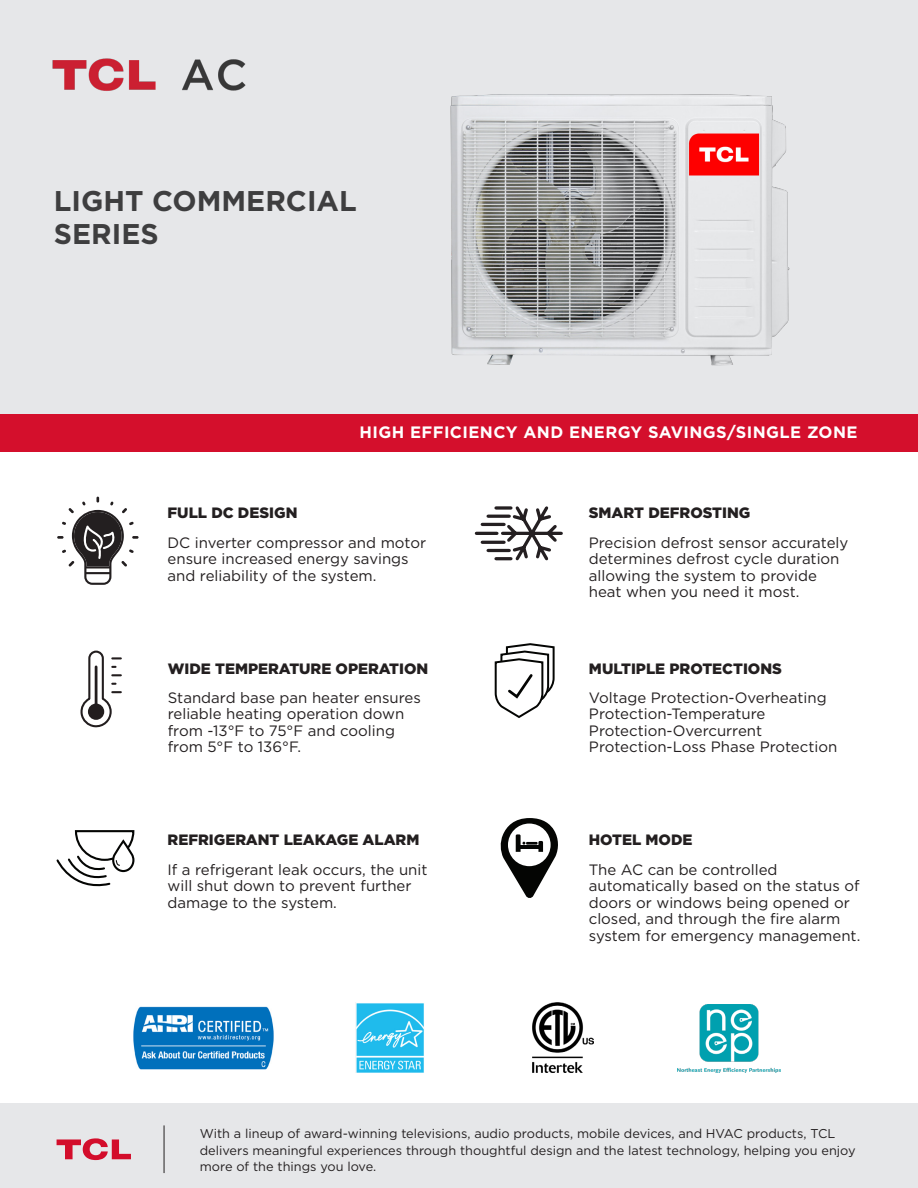
<style>
.page{position:relative;width:918px;height:1188px;background:#fff}
.page>*{position:absolute;margin:0;border:0;box-sizing:border-box;transform-origin:0 0}
.t1{font:700 28.5px/33px "Gotham";color:#3e3e3f}
.t2{font:700 16.5px "Gotham";letter-spacing:.025em;color:#fff}
.t3{font:15px/16.5px "Gotham";color:#231f20}
.t4{font:900 15px "Gotham";color:#231f20}
.t5{font:12.75px/16.5px "Gotham";color:#231f20}
</style>
<div class="page">
<div style="left:0;top:1104px;width:918px;height:84px;background:#e6e7e9"></div>
<hr style="left:164px;top:1125px;width:1px;height:48px;background:#231f20">
<svg style="left:57px;top:1138px;width:74px;height:22px"></svg>
<div style="left:0;top:0;width:918px;height:432px;background:#e6e7e9"></div>
<div style="left:0;top:414px;width:918px;height:38px;background:#d40f2c"></div>
<svg style="left:57px;top:497px;width:82px;height:88px"></svg>
<svg style="left:474px;top:506px;width:89px;height:55px"></svg>
<img style="left:133px;top:1006px;width:141px;height:64px">
<img style="left:356px;top:1003px;width:68px;height:70px">
<img style="left:533px;top:1002px;width:61px;height:71px">
<img style="left:677px;top:1004px;width:103px;height:69px">
<img style="left:52px;top:58px;width:194px;height:33px">
<img style="left:450px;top:94px;width:340px;height:272px">
<svg style="left:81px;top:650px;width:41px;height:78px"></svg>
<svg style="left:56px;top:830px;width:79px;height:57px"></svg>
<svg style="left:494px;top:643px;width:61px;height:75px"></svg>
<svg style="left:500px;top:818px;width:58px;height:80px"></svg>
<p class="t1" style="left:54px;top:184px;width:304px">LIGHT COMMERCIAL<br>SERIES</p>
<p class="t2" style="left:360px;top:421px;width:500px">HIGH EFFICIENCY AND ENERGY SAVINGS/SINGLE ZONE</p>
<p class="t4" style="left:168px;top:503px;width:131px">FULL DC DESIGN</p>
<p class="t3" style="left:168px;top:534px;width:260px">DC inverter compressor and motor ensure increased energy savings and reliability of the system.</p>
<p class="t4" style="left:168px;top:658px;width:262px">WIDE TEMPERATURE OPERATION</p>
<p class="t3" style="left:168px;top:689px;width:255px">Standard base pan heater ensures reliable heating operation down from -13°F to 75°F and cooling from 5°F to 136°F.</p>
<p class="t4" style="left:168px;top:830px;width:253px">REFRIGERANT LEAKAGE ALARM</p>
<p class="t3" style="left:168px;top:861px;width:261px">If a refrigerant leak occurs, the unit will shut down to prevent further damage to the system.</p>
<p class="t4" style="left:589px;top:503px;width:163px">SMART DEFROSTING</p>
<p class="t3" style="left:589px;top:534px;width:261px">Precision defrost sensor accurately determines defrost cycle duration allowing the system to provide heat when you need it most.</p>
<p class="t4" style="left:589px;top:658px;width:195px">MULTIPLE PROTECTIONS</p>
<p class="t3" style="left:589px;top:689px;width:250px">Voltage Protection-Overheating<br>Protection-Temperature<br>Protection-Overcurrent<br>Protection-Loss Phase Protection</p>
<p class="t4" style="left:589px;top:830px;width:105px">HOTEL MODE</p>
<p class="t3" style="left:589px;top:861px;width:273px">The AC can be controlled automatically based on the status of doors or windows being opened or closed, and through the fire alarm system for emergency management.</p>
<p class="t5" style="left:200px;top:1125px;width:657px">With a lineup of award-winning televisions, audio products, mobile devices, and HVAC products, TCL delivers meaningful experiences through thoughtful design and the latest technology, helping you enjoy more of the things you love.</p>
</div>
